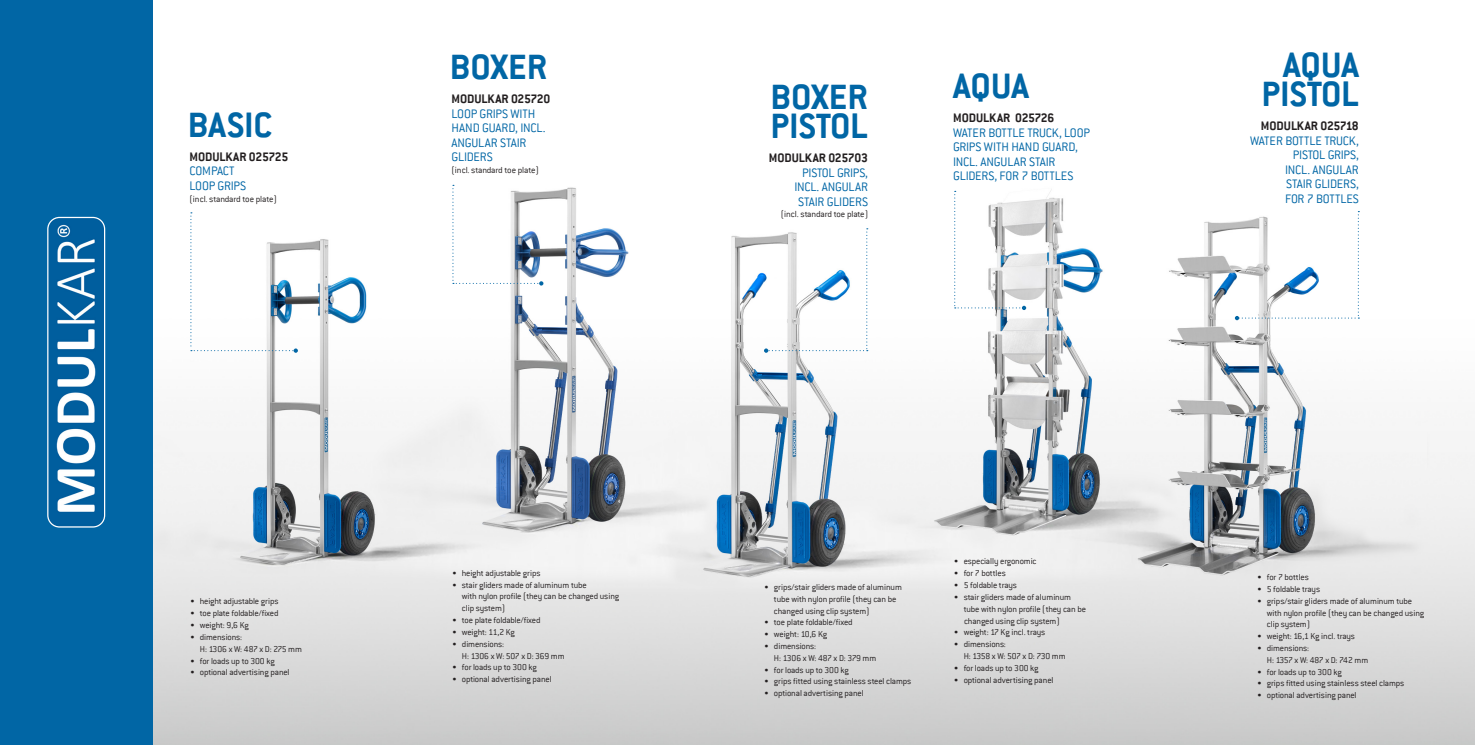
<style>
.page{position:relative;width:1475px;height:745px;background:#fff}
.page>*{position:absolute;margin:0;border:0;box-sizing:border-box;transform-origin:0 0}
.t1{font:700 38.75px "Conduit ITC";color:#0166a5}
.t2{font:300 13.5px/14.5px "Conduit ITC";letter-spacing:-.015em;color:#0166a5}
.t3{font:700 13.5px/14.5px "Conduit ITC";letter-spacing:-.01em;color:#231f20}
.t4{font:300 9.62px "Conduit ITC";letter-spacing:-.015em;color:#231f20}
.t5{font:300 9.5px/11.8px "Conduit ITC";letter-spacing:-.015em;color:#231f20}
.s1{font-weight:300;color:#0166a5}
</style>
<div class="page">
<img style="left:152px;top:0;width:1322px;height:744px">
<div style="left:0;top:0;width:152px;height:744px;background:#0166a5"></div>
<img style="left:48px;top:217px;width:57px;height:309px">
<div style="left:47px;top:217px;width:58px;height:310px;border:1px solid #fff;border-radius:12px"></div>
<svg style="left:763px;top:228px;width:104px;height:124px"></svg>
<svg style="left:954px;top:191px;width:72px;height:119px"></svg>
<svg style="left:1234px;top:211px;width:124px;height:109px"></svg>
<svg style="left:452px;top:185px;width:91px;height:100px"></svg>
<svg style="left:190px;top:212px;width:108px;height:140px"></svg>
<p class="t1" style="left:188px;top:102px;width:86px">BASIC</p>
<p class="t3" style="left:189px;top:149px;width:100px">MODULKAR 025725<br><span class="s1">COMPACT</span></p>
<p class="t2" style="left:189px;top:178px;width:58px">LOOP GRIPS</p>
<p class="t4" style="left:189px;top:193px;width:89px">(incl. standard toe plate)</p>
<p class="t5" style="left:190px;top:595px;width:90px">• height adjustable grips</p>
<p class="t5" style="left:190px;top:607px;width:90px">• toe plate foldable/fixed</p>
<p class="t5" style="left:190px;top:618px;width:60px">• weight: 9,6 Kg</p>
<p class="t5" style="left:200px;top:630px;width:104px;text-indent:-9px">• dimensions:<br>H: 1306 x W: 487 x D: 275 mm</p>
<p class="t5" style="left:190px;top:654px;width:86px">• for loads up to 300 kg</p>
<p class="t5" style="left:190px;top:666px;width:101px">• optional advertising panel</p>
<p class="t1" style="left:450px;top:44px;width:99px">BOXER</p>
<p class="t3" style="left:451px;top:91px;width:100px">MODULKAR 025720</p>
<p class="t2" style="left:451px;top:106px;width:85px">LOOP GRIPS WITH</p>
<p class="t2" style="left:451px;top:121px;width:95px">HAND GUARD, INCL.<br>ANGULAR STAIR<br>GLIDERS</p>
<p class="t4" style="left:451px;top:164px;width:89px">(incl. standard toe plate)</p>
<p class="t5" style="left:452px;top:566px;width:90px">• height adjustable grips</p>
<p class="t5" style="left:462px;top:578px;width:159px;text-indent:-9px">• stair gliders made of aluminum tube<br>with nylon profile (they can be changed using clip system)</p>
<p class="t5" style="left:452px;top:613px;width:90px">• toe plate foldable/fixed</p>
<p class="t5" style="left:452px;top:625px;width:64px">• weight: 11,2 Kg</p>
<p class="t5" style="left:462px;top:637px;width:104px;text-indent:-9px">• dimensions:<br>H: 1306 x W: 507 x D: 369 mm</p>
<p class="t5" style="left:452px;top:661px;width:86px">• for loads up to 300 kg</p>
<p class="t5" style="left:452px;top:672px;width:101px">• optional advertising panel</p>
<p class="t1" style="left:1282px;top:42px;width:77px">AQUA</p>
<p class="t1" style="left:953px;top:63px;width:77px">AQUA</p>
<p class="t1" style="left:1261px;top:71px;width:99px">PISTOL</p>
<p class="t1" style="left:770px;top:74px;width:99px">BOXER</p>
<p class="t1" style="left:770px;top:103px;width:99px">PISTOL</p>
<p class="t3" style="left:953px;top:110px;width:103px">MODULKAR 025726</p>
<p class="t3" style="left:1260px;top:118px;width:99px">MODULKAR 025718</p>
<p class="t2" style="left:1249px;top:133px;width:110px">WATER BOTTLE TRUCK,</p>
<p class="t2" style="left:1292px;top:148px;width:68px">PISTOL GRIPS,</p>
<p class="t2" style="left:1284px;top:162px;width:75px;text-align:justify">INCL. ANGULAR STAIR GLIDERS, FOR 7 BOTTLES</p>
<p class="t2" style="left:953px;top:125px;width:138px">WATER BOTTLE TRUCK, LOOP<br>GRIPS WITH HAND GUARD,<br>INCL. ANGULAR STAIR<br>GLIDERS, FOR 7 BOTTLES</p>
<p class="t3" style="left:768px;top:150px;width:101px">MODULKAR 025703</p>
<p class="t2" style="left:802px;top:165px;width:68px">PISTOL GRIPS,</p>
<p class="t2" style="left:794px;top:179px;width:75px">INCL. ANGULAR<br>STAIR GLIDERS</p>
<p class="t4" style="left:780px;top:209px;width:89px">(incl. standard toe plate)</p>
<p class="t5" style="left:773px;top:580px;width:129px;text-indent:-9px">• grips/stair gliders made of aluminum tube with nylon profile (they can be changed using clip system)</p>
<p class="t5" style="left:764px;top:616px;width:90px">• toe plate foldable/fixed</p>
<p class="t5" style="left:764px;top:628px;width:64px">• weight: 10,6 Kg</p>
<p class="t5" style="left:773px;top:639px;width:104px;text-indent:-9px">• dimensions:<br>H: 1306 x W: 487 x D: 379 mm</p>
<p class="t5" style="left:764px;top:663px;width:86px">• for loads up to 300 kg</p>
<p class="t5" style="left:764px;top:675px;width:148px">• grips fitted using stainless steel clamps</p>
<p class="t5" style="left:764px;top:687px;width:101px">• optional advertising panel</p>
<p class="t5" style="left:954px;top:555px;width:84px">• especially ergonomic</p>
<p class="t5" style="left:954px;top:567px;width:53px">• for 7 bottles</p>
<p class="t5" style="left:954px;top:579px;width:64px">• 5 foldable trays</p>
<p class="t5" style="left:963px;top:590px;width:124px;text-indent:-9px">• stair gliders made of aluminum tube with nylon profile (they can be changed using clip system)</p>
<p class="t5" style="left:954px;top:626px;width:93px">• weight: 17 Kg incl. trays</p>
<p class="t5" style="left:963px;top:638px;width:103px;text-indent:-9px">• dimensions:<br>H: 1358 x W: 507 x D: 730 mm</p>
<p class="t5" style="left:954px;top:661px;width:86px">• for loads up to 300 kg</p>
<p class="t5" style="left:954px;top:673px;width:101px">• optional advertising panel</p>
<p class="t5" style="left:1257px;top:571px;width:53px">• for 7 bottles</p>
<p class="t5" style="left:1257px;top:582px;width:64px">• 5 foldable trays</p>
<p class="t5" style="left:1266px;top:594px;width:159px;text-indent:-9px">• grips/stair gliders made of aluminum tube with nylon profile (they can be changed using clip system)</p>
<p class="t5" style="left:1257px;top:630px;width:99px">• weight: 16,1 Kg incl. trays</p>
<p class="t5" style="left:1266px;top:641px;width:103px;text-indent:-9px">• dimensions:<br>H: 1357 x W: 487 x D: 742 mm</p>
<p class="t5" style="left:1257px;top:665px;width:86px">• for loads up to 300 kg</p>
<p class="t5" style="left:1257px;top:677px;width:148px">• grips fitted using stainless steel clamps</p>
<p class="t5" style="left:1257px;top:689px;width:101px">• optional advertising panel</p>
</div>
